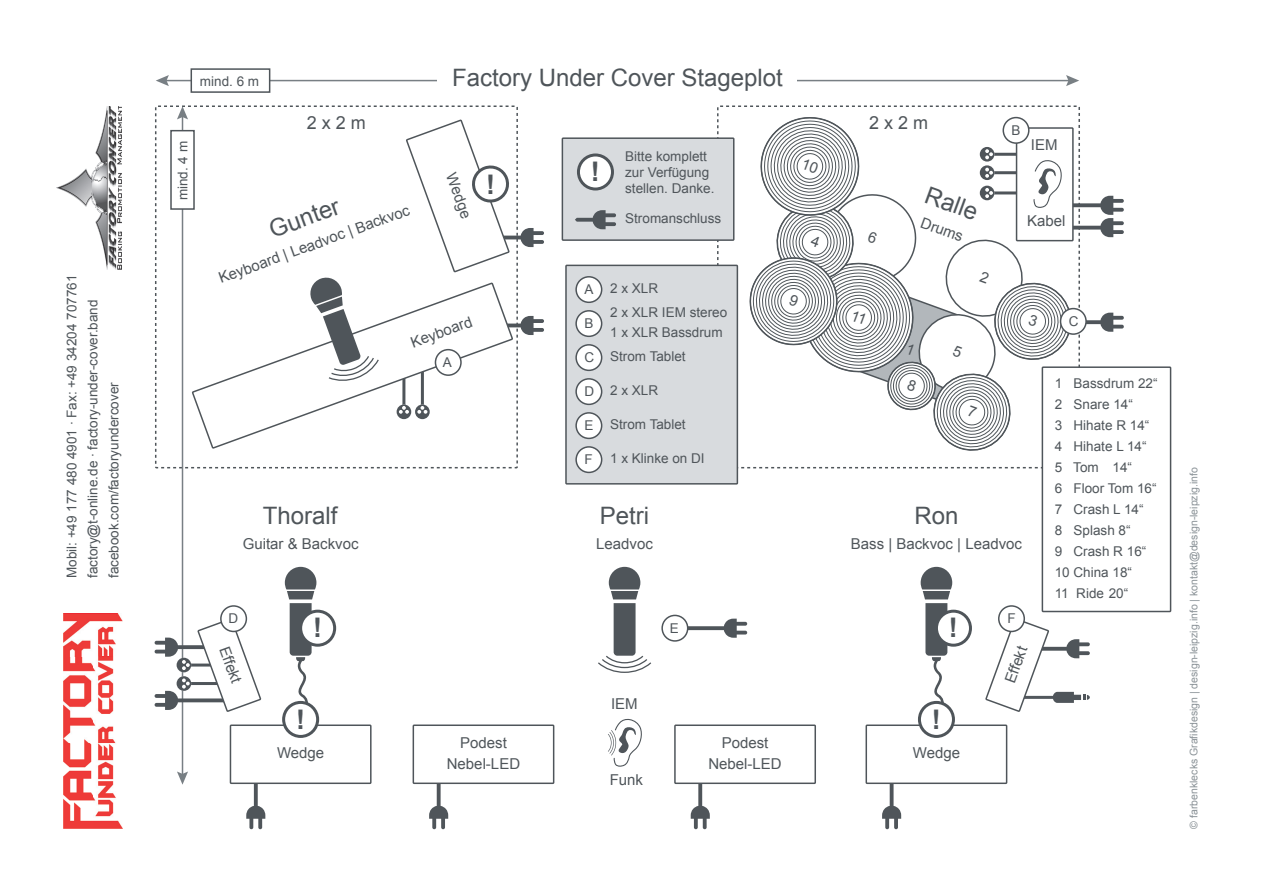
<style>
.page{position:relative;width:1263px;height:893px;background:#fff}
.page>*{position:absolute;margin:0;border:0;box-sizing:border-box;transform-origin:0 0}
.t1{font:700 27px "Arial";color:#4f555a}
.t2{font:24px "Arial";color:#4f555a}
.t3{font:18px "Arial";color:#4f555a}
.t4{font:15px/21px "Arial";color:#4f555a;text-align:center}
.t5{font:13.5px/21px "Arial";color:#4f555a}
.t6{font:10.5px "Arial";color:#8a9297}
</style>
<div class="page">
<div style="left:155px;top:105px;width:363px;height:363px;border:2px dashed #4f555a"></div>
<hr style="left:182px;top:115px;width:1px;height:661px;background:#787f84">
<svg style="left:177px;top:771px;width:11px;height:14px"></svg>
<svg style="left:177px;top:106px;width:11px;height:13px"></svg>
<div style="left:170px;top:130px;width:25px;height:80px;background:#fff;border:2px solid #4f555a"></div>
<div style="left:1042px;top:366px;width:129px;height:246px;border:2px solid #4f555a"></div>
<svg style="left:882px;top:784px;width:19px;height:45px"></svg>
<svg style="left:691px;top:784px;width:19px;height:45px"></svg>
<svg style="left:429px;top:784px;width:19px;height:45px"></svg>
<svg style="left:246px;top:784px;width:19px;height:45px"></svg>
<svg style="left:598px;top:567px;width:53px;height:106px"></svg>
<svg style="left:608px;top:718px;width:34px;height:49px"></svg>
<svg style="left:285px;top:567px;width:31px;height:143px"></svg>
<div style="left:230px;top:724px;width:142px;height:60px;border:2px solid #4f555a"></div>
<svg style="left:921px;top:567px;width:31px;height:143px"></svg>
<div style="left:865px;top:724px;width:142px;height:60px;border:2px solid #4f555a"></div>
<div style="left:413px;top:724px;width:141px;height:60px;border:2px solid #4f555a"></div>
<div style="left:674px;top:724px;width:142px;height:60px;border:2px solid #4f555a"></div>
<div style="left:936px;top:611px;width:34px;height:34px;background:#fff;border-radius:50%"></div>
<div style="left:935px;top:610px;width:37px;height:37px;border:3px solid #4f555a;border-radius:50%"></div>
<div style="left:919px;top:702px;width:34px;height:34px;background:#fff;border-radius:50%"></div>
<div style="left:918px;top:701px;width:37px;height:37px;border:3px solid #4f555a;border-radius:50%"></div>
<div style="left:284px;top:702px;width:34px;height:34px;background:#fff;border-radius:50%"></div>
<div style="left:282px;top:701px;width:37px;height:37px;border:3px solid #4f555a;border-radius:50%"></div>
<div style="left:301px;top:611px;width:34px;height:34px;background:#fff;border-radius:50%"></div>
<div style="left:299px;top:610px;width:37px;height:37px;border:3px solid #4f555a;border-radius:50%"></div>
<svg style="left:155px;top:617px;width:107px;height:96px"></svg>
<div style="left:221px;top:606px;width:25px;height:25px;background:#fff;border-radius:50%"></div>
<div style="left:220px;top:605px;width:27px;height:27px;border:2px solid #4f555a;border-radius:50%"></div>
<svg style="left:514px;top:316px;width:30px;height:19px"></svg>
<svg style="left:406px;top:118px;width:138px;height:155px"></svg>
<div style="left:566px;top:265px;width:171px;height:219px;background:#d8dbde"></div>
<div style="left:565px;top:265px;width:173px;height:220px;border:2px solid #4f555a"></div>
<div style="left:576px;top:413px;width:26px;height:25px;background:#fff;border-radius:50%"></div>
<div style="left:575px;top:412px;width:27px;height:27px;border:2px solid #4f555a;border-radius:50%"></div>
<div style="left:576px;top:447px;width:26px;height:25px;background:#fff;border-radius:50%"></div>
<div style="left:575px;top:446px;width:27px;height:27px;border:2px solid #4f555a;border-radius:50%"></div>
<div style="left:576px;top:311px;width:26px;height:25px;background:#fff;border-radius:50%"></div>
<div style="left:575px;top:310px;width:27px;height:27px;border:2px solid #4f555a;border-radius:50%"></div>
<div style="left:576px;top:277px;width:26px;height:25px;background:#fff;border-radius:50%"></div>
<div style="left:575px;top:276px;width:27px;height:27px;border:2px solid #4f555a;border-radius:50%"></div>
<div style="left:576px;top:379px;width:26px;height:25px;background:#fff;border-radius:50%"></div>
<div style="left:575px;top:378px;width:27px;height:27px;border:2px solid #4f555a;border-radius:50%"></div>
<div style="left:576px;top:345px;width:26px;height:25px;background:#fff;border-radius:50%"></div>
<div style="left:575px;top:344px;width:27px;height:27px;border:2px solid #4f555a;border-radius:50%"></div>
<hr style="left:165px;top:80px;width:905px;height:1px;background:#787f84">
<svg style="left:156px;top:75px;width:13px;height:11px"></svg>
<svg style="left:1066px;top:75px;width:13px;height:11px"></svg>
<div style="left:191px;top:68px;width:79px;height:25px;background:#fff;border:2px solid #4f555a"></div>
<div style="left:438px;top:62px;width:359px;height:35px;background:#fff"></div>
<img style="left:57px;top:106px;width:65px;height:164px">
<svg style="left:192px;top:282px;width:322px;height:167px"></svg>
<svg style="left:308px;top:277px;width:71px;height:105px"></svg>
<div style="left:435px;top:350px;width:26px;height:25px;background:#fff;border-radius:50%"></div>
<div style="left:435px;top:349px;width:27px;height:27px;border:2px solid #4f555a;border-radius:50%"></div>
<div style="left:562px;top:138px;width:172px;height:102px;background:#d8dbde"></div>
<div style="left:562px;top:137px;width:172px;height:104px;border:2px solid #4f555a"></div>
<div style="left:578px;top:155px;width:34px;height:34px;background:#fff;border-radius:50%"></div>
<div style="left:577px;top:153px;width:37px;height:38px;border:3px solid #4f555a;border-radius:50%"></div>
<svg style="left:575px;top:210px;width:41px;height:19px"></svg>
<svg style="left:684px;top:619px;width:63px;height:19px"></svg>
<div style="left:662px;top:615px;width:26px;height:26px;background:#fff;border-radius:50%"></div>
<div style="left:661px;top:615px;width:27px;height:27px;border:2px solid #4f555a;border-radius:50%"></div>
<svg style="left:985px;top:621px;width:105px;height:91px"></svg>
<div style="left:999px;top:606px;width:25px;height:25px;background:#fff;border-radius:50%"></div>
<div style="left:998px;top:605px;width:27px;height:27px;border:2px solid #4f555a;border-radius:50%"></div>
<img style="left:64px;top:613px;width:58px;height:216px">
<svg style="left:749px;top:113px;width:375px;height:342px"></svg>
<p class="t5" style="left:61px;top:578px;width:305px;rotate:-90deg">Mobil: +49 177 480 4901 ∙ Fax: +49 34204 707761 factory@t-online.de ∙ factory-under-cover.band facebook.com/factoryundercover</p>
<p class="t5" style="left:172px;top:200px;width:61px;rotate:-90deg">mind. 4 m</p>
<p class="t5" style="left:200px;top:71px;width:61px">mind. 6 m</p>
<h2 class="t2" style="left:452px;top:62px;width:332px">Factory Under Cover Stageplot</h2>
<h3 class="t3" style="left:307px;top:111px;width:61px">2 x 2 m</h3>
<h3 class="t3" style="left:869px;top:111px;width:61px">2 x 2 m</h3>
<h2 class="t2" style="left:265px;top:215px;width:75px;rotate:-20deg">Gunter</h2>
<p class="t4" style="left:216px;top:269px;width:204px;rotate:-20deg">Keyboard | Leadvoc | Backvoc</p>
<p class="t4" style="left:461px;top:170px;width:49px;rotate:70deg">Wedge</p>
<h1 class="t1" style="left:486px;top:167px;width:10px">!</h1>
<p class="t4" style="left:408px;top:333px;width:66px;rotate:-20deg">Keyboard</p>
<p class="t5" style="left:443px;top:352px;width:11px">A</p>
<h1 class="t1" style="left:591px;top:154px;width:10px">!</h1>
<p class="t5" style="left:625px;top:148px;width:91px;line-height:16.2px">Bitte komplett zur Verfügung stellen. Danke.</p>
<p class="t5" style="left:625px;top:208px;width:98px">Stromanschluss</p>
<p class="t5" style="left:584px;top:278px;width:75px">A 2 x XLR</p>
<p class="t5" style="left:584px;top:313px;width:11px">B</p>
<p class="t5" style="left:610px;top:303px;width:119px;line-height:19.5px">2 x XLR IEM stereo<br>1 x XLR Bassdrum</p>
<p class="t5" style="left:584px;top:346px;width:103px">C Strom Tablet</p>
<h2 class="t2" style="left:931px;top:179px;width:56px;rotate:20deg">Ralle</h2>
<p class="t4" style="left:925px;top:212px;width:46px;rotate:20deg">Drums</p>
<p class="t5" style="left:1011px;top:120px;width:11px">B</p>
<p class="t4" style="left:1031px;top:135px;width:28px">IEM</p>
<p class="t4" style="left:1027px;top:210px;width:40px">Kabel</p>
<p class="t5" style="left:1069px;top:311px;width:11px">C</p>
<p class="t5" style="left:584px;top:380px;width:75px">D 2 x XLR</p>
<p class="t5" style="left:584px;top:414px;width:103px">E Strom Tablet</p>
<p class="t5" style="left:584px;top:449px;width:10px">F</p>
<p class="t5" style="left:610px;top:448px;width:96px">1 x Klinke on DI</p>
<h2 class="t2" style="left:263px;top:500px;width:76px">Thoralf</h2>
<p class="t4" style="left:243px;top:534px;width:117px">Guitar &amp; Backvoc</p>
<h2 class="t2" style="left:600px;top:500px;width:51px">Petri</h2>
<p class="t4" style="left:596px;top:534px;width:58px">Leadvoc</p>
<h2 class="t2" style="left:914px;top:500px;width:46px">Ron</h2>
<p class="t4" style="left:851px;top:534px;width:173px">Bass | Backvoc | Leadvoc</p>
<p class="t5" style="left:228px;top:608px;width:11px">D</p>
<h1 class="t1" style="left:313px;top:610px;width:10px">!</h1>
<p class="t5" style="left:670px;top:617px;width:11px">E</p>
<h1 class="t1" style="left:949px;top:610px;width:10px">!</h1>
<p class="t5" style="left:1008px;top:608px;width:10px">F</p>
<p class="t4" style="left:234px;top:643px;width:40px;rotate:70deg">Effekt</p>
<p class="t4" style="left:1000px;top:679px;width:40px;rotate:-70deg">Effekt</p>
<p class="t4" style="left:611px;top:693px;width:28px">IEM</p>
<h1 class="t1" style="left:296px;top:701px;width:10px">!</h1>
<h1 class="t1" style="left:932px;top:701px;width:10px">!</h1>
<p class="t4" style="left:277px;top:743px;width:49px">Wedge</p>
<p class="t4" style="left:447px;top:732px;width:75px">Podest<br>Nebel-LED</p>
<p class="t4" style="left:708px;top:732px;width:75px">Podest<br>Nebel-LED</p>
<p class="t4" style="left:610px;top:769px;width:35px">Funk</p>
<p class="t4" style="left:913px;top:743px;width:49px">Wedge</p>
<p class="t5" style="left:1055px;top:373px;width:104px">1 Bassdrum 22“<br>2 Snare 14“<br>3 Hihate R 14“<br>4 Hihate L 14“<br>5 Tom 14“<br>6 Floor Tom 16“<br>7 Crash L 14“<br>8 Splash 8“<br>9 Crash R 16“<br>10 China 18“<br>11 Ride 20“</p>
<p class="t6" style="left:1187px;top:828px;width:363px;rotate:-90deg">© farbenklecks Grafikdesign | design-leipzig.info | kontakt@design-leipzig.info</p>
</div>
